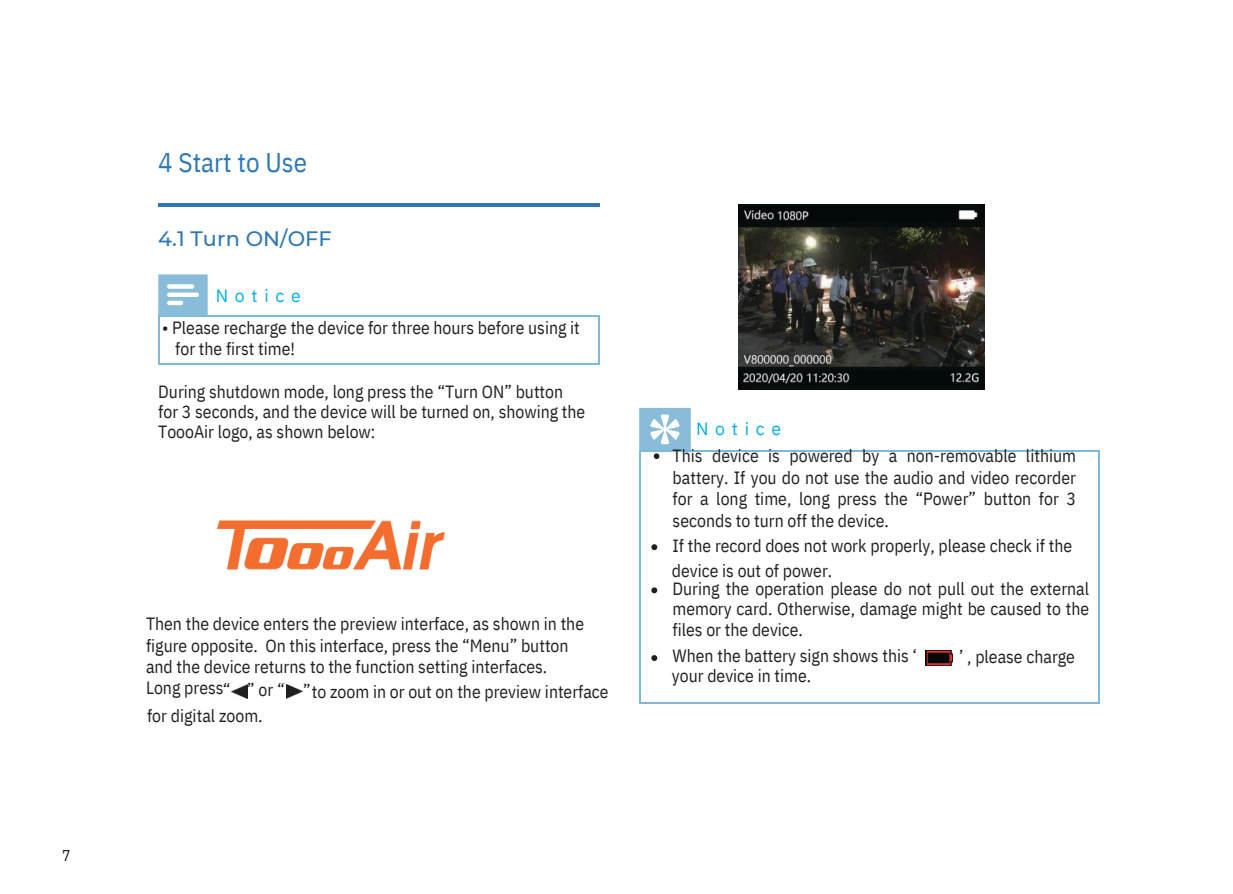
<style>
.page{position:relative;width:1233px;height:894px;background:#fff}
.page>*{position:absolute;margin:0;border:0;box-sizing:border-box;transform-origin:0 0}
.t1{font:27px "IBM Plex Sans Cond";color:#2c77b4}
.t2{font:500 20.85px "Montserrat";letter-spacing:.005em;color:#2c77b4}
.t3{font:17.7px/21.3px "IBM Plex Sans Cond";color:#231f20;text-align:justify}
.t4{font:17.7px "IBM Plex Sans";letter-spacing:.38em;color:#00aeef}
.t5{font:15.6px "IBM Plex Sans Cond";color:#231f20}
</style>
<div class="page">
<hr style="left:158px;top:203px;width:442px;height:3px;background:#2c77b4">
<svg style="left:158px;top:274px;width:50px;height:41px;background:#9dc8df"></svg>
<hr style="left:158px;top:315px;width:441px;height:1px;background:#7dbada">
<hr style="left:158px;top:316px;width:1px;height:48px;background:#7dbada">
<hr style="left:598px;top:316px;width:1px;height:48px;background:#7dbada">
<hr style="left:158px;top:364px;width:441px;height:1px;background:#7dbada">
<img style="left:231px;top:684px;width:16px;height:14px">
<img style="left:286px;top:684px;width:17px;height:14px">
<img style="left:738px;top:205px;width:246px;height:184px">
<hr style="left:639px;top:451px;width:460px;height:1px;background:#7dbada">
<hr style="left:639px;top:451px;width:1px;height:251px;background:#7dbada">
<hr style="left:1098px;top:451px;width:1px;height:251px;background:#7dbada">
<hr style="left:639px;top:701px;width:460px;height:1px;background:#7dbada">
<img style="left:926px;top:649px;width:27px;height:17px">
<img style="left:218px;top:520px;width:227px;height:50px">
<svg style="left:639px;top:408px;width:52px;height:51px"></svg>
<svg style="left:651px;top:544px;width:6px;height:6px"></svg>
<svg style="left:651px;top:587px;width:6px;height:6px"></svg>
<svg style="left:651px;top:655px;width:6px;height:5px"></svg>
<h1 class="t5" style="left:62px;top:844px;width:10px">7</h1>
<h2 class="t1" style="left:158px;top:144px;width:150px">4 Start to Use</h2>
<p class="t2" style="left:158px;top:225px;width:175px">4.1 Turn ON/OFF</p>
<p class="t4" style="left:216px;top:284px;width:87px">Notice</p>
<p class="t3" style="left:162px;top:316px;width:419px">• Please recharge the device for three hours before using it</p>
<p class="t3" style="left:175px;top:337px;width:121px">for the first time!</p>
<p class="t3" style="left:158px;top:380px;width:406px">During shutdown mode, long press the “Turn ON” button</p>
<p class="t3" style="left:158px;top:400px;width:429px">for 3 seconds, and the device will be turned on, showing the</p>
<p class="t3" style="left:158px;top:421px;width:219px">ToooAir logo, as shown below:</p>
<p class="t3" style="left:146px;top:612px;width:440px;text-align:left">Then the device enters the preview interface, as shown in the figure opposite. On this interface, press the “Menu” button and the device returns to the function setting interfaces.<br>Long press“</p>
<p class="t3" style="left:247px;top:678px;width:39px">”or“</p>
<p class="t3" style="left:303px;top:680px;width:307px">”to zoom in or out on the preview interface</p>
<p class="t3" style="left:147px;top:704px;width:117px">for digital zoom.</p>
<p class="t4" style="left:696px;top:416px;width:87px">Notice</p>
<p class="t3" style="left:673px;top:445px;width:405px">This device is powered by a non-removable lithium battery. If you do not use the audio and video recorder for a long time, long press the “Power” button for 3 seconds to turn off the device.</p>
<p class="t3" style="left:673px;top:534px;width:401px">If the record does not work properly, please check if the</p>
<p class="t3" style="left:672px;top:559px;width:162px">device is out of power.</p>
<p class="t3" style="left:673px;top:577px;width:418px;line-height:20.5px">During the operation please do not pull out the external memory card. Otherwise, damage might be caused to the files or the device.</p>
<p class="t3" style="left:673px;top:645px;width:246px">When the battery sign shows this ‘</p>
<p class="t3" style="left:959px;top:645px;width:117px">’ , please charge</p>
<p class="t3" style="left:672px;top:664px;width:141px">your device in time.</p>
</div>
